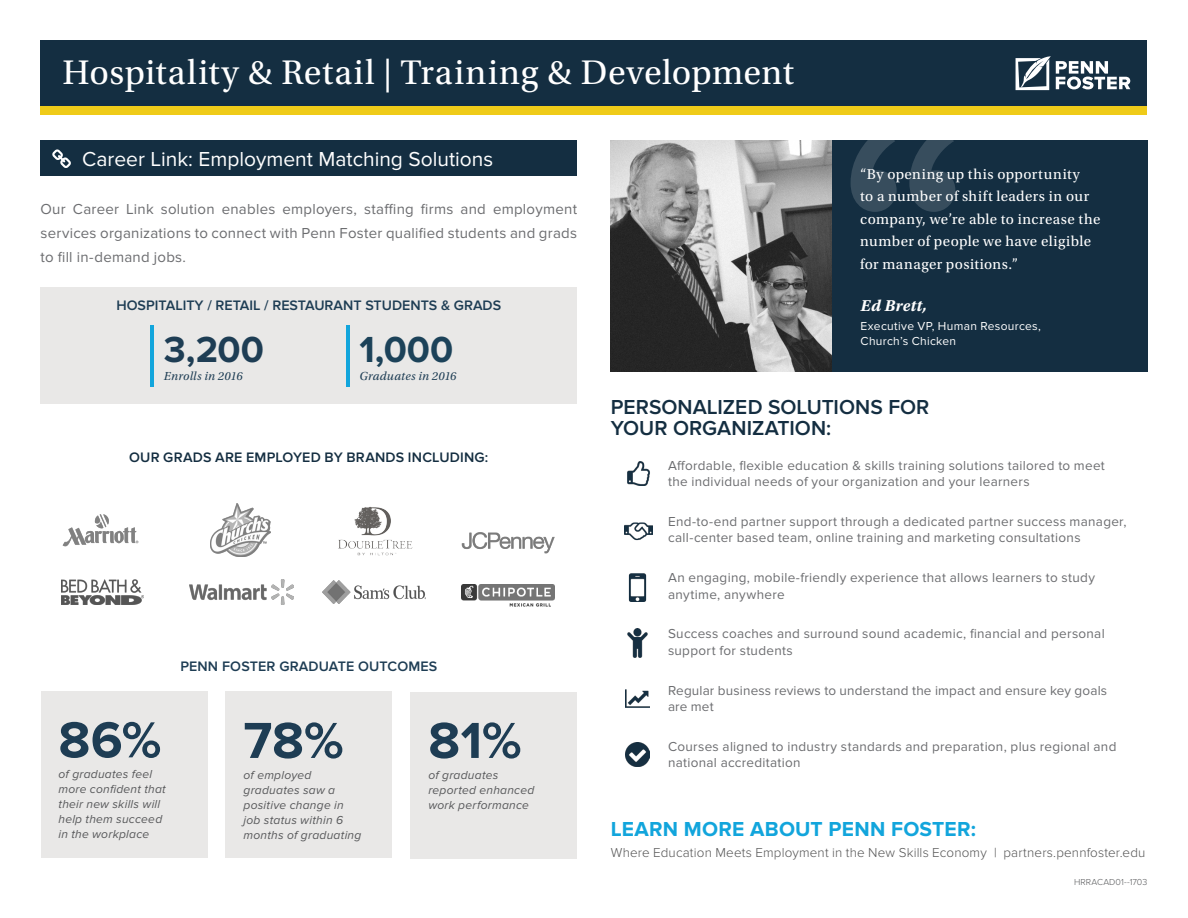
<style>
.page{position:relative;width:1188px;height:918px;background:#fff}
.page>*{position:absolute;margin:0;border:0;box-sizing:border-box;transform-origin:0 0}
.t1{font:600 317.7px "Proxima Nova";color:#fff}
.Body_Text{font:700 52.5px "Proxima Nova";color:#1e3d54}
.Title___Sidebar_1{font:700 37.65px "Proxima Nova";color:#1e3d54}
.Title___Sidebar_1-2{font:700 37.65px "Proxima Nova";color:#1c4259}
.Body_Text-2{font:36px "Utopia Std";letter-spacing:.015em;color:#fff}
.Body_Text-3{font:600 21px/21px "Proxima Nova";color:#142e41}
.t2{font:21px "Proxima Nova";color:#fff}
.Body_Text-4{font:700 21px "Proxima Nova";letter-spacing:.01em;color:#12a5dc}
.Body_Text-5{font:italic 700 16.5px "Utopia Std";letter-spacing:.01em;color:#fff}
.Body_Text-6{font:15px/24px "Proxima Nova";letter-spacing:.015em;color:#6c6d70;text-align:justify}
.Body_Text-7{font:15px/22.5px "Utopia Std";letter-spacing:.025em;color:#fff}
.t3{font:600 14.25px "Proxima Nova";color:#1e3d54}
.Body_Text-8{font:600 14.25px "Proxima Nova";letter-spacing:.015em;color:#142e41}
.Body_Text-9{font:13.5px/16.5px "Proxima Nova";letter-spacing:.02em;color:#6c6d70}
.Body_Text-10{font:300 13.35px "Proxima Nova";letter-spacing:.01em;color:#545454}
.Title___Sidebar_1-3{font:italic 12.3px "Utopia Std";letter-spacing:.02em;color:#1e3d54}
.Body_Text-11{font:italic 12px/15px "Proxima Nova";letter-spacing:.02em;color:#57585a}
.Body_Text-12{font:12px "Proxima Nova";letter-spacing:.025em;color:#fff}
.Title___Sidebar_1-4{font:300 9px "Proxima Nova";letter-spacing:.005em;color:#57585a}
.s1{font-style:italic}
</style>
<div class="page">
<div style="left:40px;top:106px;width:1108px;height:9px;background:#efcb19"></div>
<div style="left:40px;top:40px;width:1108px;height:66px;background:#142e41"></div>
<svg style="left:1016px;top:56px;width:114px;height:34px"></svg>
<div style="left:611px;top:141px;width:537px;height:231px;background:#142e41"></div>
<img style="left:611px;top:141px;width:220px;height:231px">
<div style="left:40px;top:141px;width:537px;height:35px;background:#142e41"></div>
<svg style="left:52px;top:149px;width:19px;height:19px"></svg>
<img style="left:62px;top:580px;width:82px;height:25px">
<img style="left:210px;top:504px;width:60px;height:53px">
<img style="left:462px;top:532px;width:92px;height:22px">
<img style="left:461px;top:584px;width:93px;height:23px">
<img style="left:62px;top:515px;width:77px;height:31px">
<img style="left:190px;top:580px;width:104px;height:25px">
<img style="left:322px;top:581px;width:103px;height:23px">
<img style="left:338px;top:506px;width:75px;height:50px">
<div style="left:40px;top:288px;width:537px;height:116px;background:#e9e8e7"></div>
<hr style="left:150px;top:325px;width:4px;height:62px;background:#12a5dc">
<hr style="left:346px;top:325px;width:3px;height:62px;background:#12a5dc">
<div style="left:41px;top:691px;width:166px;height:167px;background:#e9e8e7"></div>
<div style="left:226px;top:691px;width:166px;height:167px;background:#e9e8e7"></div>
<div style="left:410px;top:692px;width:167px;height:167px;background:#e9e8e7"></div>
<img style="left:625px;top:742px;width:24px;height:24px">
<img style="left:627px;top:629px;width:21px;height:28px">
<img style="left:624px;top:522px;width:28px;height:19px">
<img style="left:625px;top:689px;width:24px;height:19px">
<img style="left:628px;top:573px;width:19px;height:28px">
<img style="left:627px;top:461px;width:23px;height:24px">
<p class="Body_Text-2" style="left:62px;top:53px;width:733px">Hospitality &amp; Retail | Training &amp; Development</p>
<p class="t2" style="left:82px;top:147px;width:412px">Career Link: Employment Matching Solutions</p>
<p class="Body_Text-6" style="left:40px;top:197px;width:538px">Our Career Link solution enables employers, staffing firms and employment services organizations to connect with Penn Foster qualified students and grads to fill in-demand jobs.</p>
<p class="t3" style="left:116px;top:297px;width:386px">HOSPITALITY / RETAIL / RESTAURANT STUDENTS &amp; GRADS</p>
<p class="Title___Sidebar_1" style="left:164px;top:328px;width:102px">3,200</p>
<p class="Title___Sidebar_1-3" style="left:164px;top:369px;width:80px">Enrolls in 2016</p>
<p class="Title___Sidebar_1-2" style="left:360px;top:328px;width:95px">1,000</p>
<p class="Title___Sidebar_1-3" style="left:360px;top:369px;width:98px">Graduates in 2016</p>
<h1 class="t1" style="left:836px;top:56px;width:138px">“</h1>
<p class="Body_Text-7" style="left:860px;top:163px;width:242px">“By opening up this opportunity<br>to a number of shift leaders in our company, we’re able to increase the number of people we have eligible for manager positions.”</p>
<p class="Body_Text-5" style="left:861px;top:296px;width:68px">Ed Brett,</p>
<p class="Body_Text-12" style="left:861px;top:319px;width:182px">Executive VP, Human Resources,</p>
<p class="Body_Text-12" style="left:861px;top:334px;width:97px">Church’s Chicken</p>
<p class="Body_Text-8" style="left:129px;top:449px;width:361px">OUR GRADS ARE EMPLOYED BY BRANDS INCLUDING:</p>
<p class="t3" style="left:180px;top:658px;width:259px">PENN FOSTER GRADUATE OUTCOMES</p>
<p class="Body_Text" style="left:58px;top:710px;width:104px">86%</p>
<p class="Body_Text-11" style="left:58px;top:767px;width:109px">of graduates feel more confident that their new skills will help them succeed in the workplace</p>
<p class="Body_Text" style="left:244px;top:710px;width:102px">78%</p>
<p class="Body_Text-11" style="left:244px;top:768px;width:119px">of employed graduates saw a positive change in job status within 6 months of graduating</p>
<p class="Body_Text" style="left:428px;top:710px;width:95px">81%</p>
<p class="Body_Text-11" style="left:428px;top:768px;width:108px">of graduates reported enhanced work performance</p>
<p class="Body_Text-3" style="left:611px;top:397px;width:320px">PERSONALIZED SOLUTIONS FOR<br>YOUR ORGANIZATION:</p>
<p class="Body_Text-9" style="left:668px;top:457px;width:438px">Affordable, flexible education &amp; skills training solutions tailored to meet the individual needs of your organization and your learners</p>
<p class="Body_Text-9" style="left:668px;top:513px;width:460px">End-to-end partner support through a dedicated partner success manager, call-center based team, online training and marketing consultations</p>
<p class="Body_Text-9" style="left:668px;top:570px;width:428px">An engaging, mobile-friendly experience that allows learners to study anytime, anywhere</p>
<p class="Body_Text-9" style="left:668px;top:626px;width:438px">Success coaches and surround sound academic, financial and personal support for students</p>
<p class="Body_Text-9" style="left:668px;top:682px;width:441px">Regular business reviews to understand the impact and ensure key goals are met</p>
<p class="Body_Text-9" style="left:668px;top:738px;width:450px">Courses aligned to industry standards and preparation, plus regional and national accreditation</p>
<p class="Body_Text-4" style="left:611px;top:817px;width:367px">LEARN MORE ABOUT PENN FOSTER:</p>
<p class="Body_Text-10" style="left:611px;top:845px;width:536px">Where Education Meets Employment in the New Skills Economy <span class="s1">|</span> partners.pennfoster.edu</p>
<p class="Title___Sidebar_1-4" style="left:1074px;top:876px;width:75px">HRRACAD01--1703</p>
</div>
